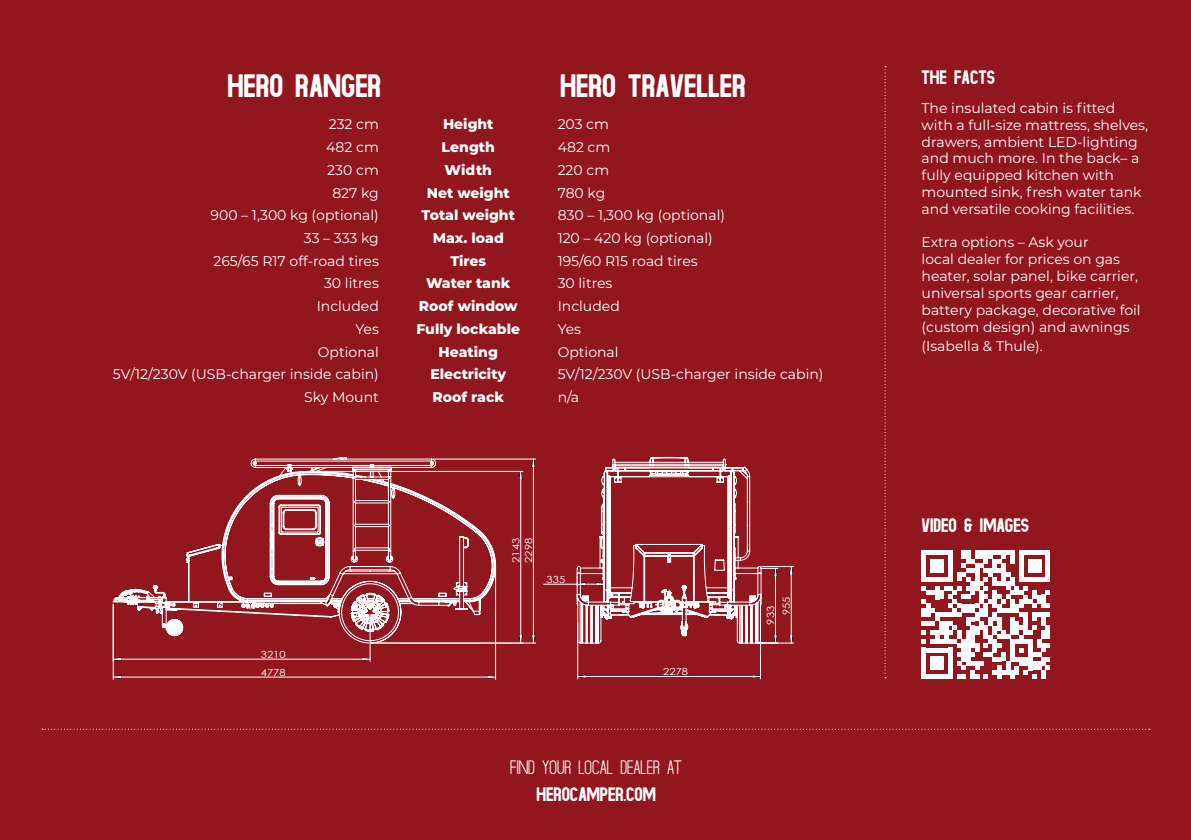
<style>
.page{position:relative;width:1191px;height:840px;background:#fff}
.page>*{position:absolute;margin:0;border:0;box-sizing:border-box;transform-origin:0 0}
.t1{font:800 40px "Ansen";color:#fff}
.t2{font:800 24px "Ansen";color:#fff}
.t3{font:300 24px "Ansen";color:#fff}
.t4{font:14px/16.8px "Montserrat";color:#fff}
.t5{font:800 14px "Montserrat";color:#fff}
.t6{font:9.8px/18px "Century Gothic";color:#fff;scale:1.15 1}
</style>
<div class="page">
<div style="left:0;top:0;width:1191px;height:839px;background:#92161e"></div>
<hr style="left:495px;top:567px;width:1px;height:112px;background:#fff">
<hr style="left:93px;top:516px;width:1px;height:71px;background:#fff">
<hr style="left:113px;top:604px;width:1px;height:57px;background:#fff">
<hr style="left:370px;top:614px;width:1px;height:47px;background:#fff">
<hr style="left:93px;top:642px;width:1px;height:39px;background:#fff">
<hr style="left:543px;top:583px;width:34px;height:1px;background:#fff">
<hr style="left:577px;top:622px;width:1px;height:56px;background:#fff">
<hr style="left:760px;top:642px;width:1px;height:36px;background:#fff">
<hr style="left:372px;top:642px;width:164px;height:1px;background:#fff">
<hr style="left:434px;top:458px;width:102px;height:1px;background:#fff">
<hr style="left:314px;top:471px;width:209px;height:1px;background:#fff">
<svg style="left:93px;top:657px;width:402px;height:23px"></svg>
<svg style="left:577px;top:674px;width:183px;height:3px"></svg>
<svg style="left:531px;top:458px;width:4px;height:185px"></svg>
<svg style="left:519px;top:470px;width:3px;height:173px"></svg>
<svg style="left:113px;top:457px;width:383px;height:186px"></svg>
<svg style="left:576px;top:456px;width:217px;height:187px"></svg>
<svg style="left:884px;top:66px;width:2px;height:608px"></svg>
<svg style="left:42px;top:728px;width:1107px;height:1px"></svg>
<svg style="left:921px;top:550px;width:129px;height:128px"></svg>
<h1 class="t1" style="left:227px;top:61px;width:156px">Hero Ranger</h1>
<h1 class="t1" style="left:560px;top:61px;width:187px">Hero Traveller</h1>
<p class="t4" style="left:329px;top:115px;width:52px">232 cm</p>
<p class="t5" style="left:443px;top:114px;width:52px">Height</p>
<p class="t4" style="left:557px;top:115px;width:53px">203 cm</p>
<p class="t4" style="left:326px;top:138px;width:54px">482 cm</p>
<p class="t5" style="left:441px;top:137px;width:55px">Length</p>
<p class="t4" style="left:557px;top:138px;width:54px">482 cm</p>
<p class="t4" style="left:327px;top:161px;width:53px">230 cm</p>
<p class="t5" style="left:444px;top:159px;width:49px">Width</p>
<p class="t4" style="left:557px;top:161px;width:53px">220 cm</p>
<p class="t4" style="left:332px;top:184px;width:48px">827 kg</p>
<p class="t5" style="left:427px;top:182px;width:85px">Net weight</p>
<p class="t4" style="left:557px;top:184px;width:49px">780 kg</p>
<p class="t4" style="left:210px;top:206px;width:170px">900 – 1,300 kg (optional)</p>
<p class="t5" style="left:421px;top:205px;width:95px">Total weight</p>
<p class="t4" style="left:557px;top:206px;width:169px">830 – 1,300 kg (optional)</p>
<p class="t4" style="left:304px;top:229px;width:76px">33 – 333 kg</p>
<p class="t5" style="left:433px;top:227px;width:73px">Max. load</p>
<p class="t4" style="left:557px;top:229px;width:157px">120 – 420 kg (optional)</p>
<p class="t4" style="left:213px;top:252px;width:167px">265/65 R17 off-road tires</p>
<p class="t5" style="left:450px;top:250px;width:37px">Tires</p>
<p class="t4" style="left:557px;top:252px;width:141px">195/60 R15 road tires</p>
<p class="t4" style="left:324px;top:274px;width:56px">30 litres</p>
<p class="t5" style="left:426px;top:273px;width:86px">Water tank</p>
<p class="t4" style="left:557px;top:274px;width:56px">30 litres</p>
<p class="t4" style="left:317px;top:297px;width:64px">Included</p>
<p class="t5" style="left:419px;top:296px;width:100px">Roof window</p>
<p class="t4" style="left:557px;top:297px;width:64px">Included</p>
<p class="t4" style="left:355px;top:320px;width:25px">Yes</p>
<p class="t5" style="left:416px;top:318px;width:105px">Fully lockable</p>
<p class="t4" style="left:557px;top:320px;width:25px">Yes</p>
<p class="t4" style="left:318px;top:342px;width:62px">Optional</p>
<p class="t5" style="left:438px;top:341px;width:61px">Heating</p>
<p class="t4" style="left:557px;top:342px;width:62px">Optional</p>
<p class="t4" style="left:113px;top:365px;width:267px">5V/12/230V (USB-charger inside cabin)</p>
<p class="t5" style="left:430px;top:364px;width:77px">Electricity</p>
<p class="t4" style="left:557px;top:365px;width:267px">5V/12/230V (USB-charger inside cabin)</p>
<p class="t4" style="left:304px;top:388px;width:76px">Sky Mount</p>
<p class="t5" style="left:432px;top:386px;width:73px">Roof rack</p>
<p class="t4" style="left:557px;top:388px;width:23px">n/a</p>
<p class="t6" style="left:261px;top:644px;width:23px">3210<br>4778</p>
<p class="t6" style="left:509px;top:562px;width:23px;line-height:12.6px;rotate:-90deg">2143<br>2298</p>
<p class="t6" style="left:546px;top:569px;width:18px">335</p>
<p class="t6" style="left:663px;top:662px;width:23px">2278</p>
<h2 class="t3" style="left:510px;top:753px;width:173px">find your local dealer at</h2>
<h2 class="t2" style="left:536px;top:779px;width:121px">herocamper.com</h2>
<p class="t6" style="left:761px;top:624px;width:18px;rotate:-90deg">933</p>
<p class="t6" style="left:777px;top:615px;width:18px;rotate:-90deg">955</p>
<h2 class="t2" style="left:921px;top:63px;width:75px">the Facts</h2>
<p class="t4" style="left:921px;top:99px;width:228px">The insulated cabin is fitted with a full-size mattress, shelves, drawers, ambient LED-lighting and much more. In the back– a fully equipped kitchen with mounted sink, fresh water tank and versatile cooking facilities.</p>
<p class="t4" style="left:921px;top:233px;width:221px">Extra options – Ask your<br>local dealer for prices on gas heater, solar panel, bike carrier, universal sports gear carrier, battery package, decorative foil (custom design) and awnings</p>
<p class="t4" style="left:921px;top:337px;width:123px">(Isabella &amp; Thule).</p>
<h2 class="t2" style="left:921px;top:510px;width:109px">Video &amp; images</h2>
</div>
